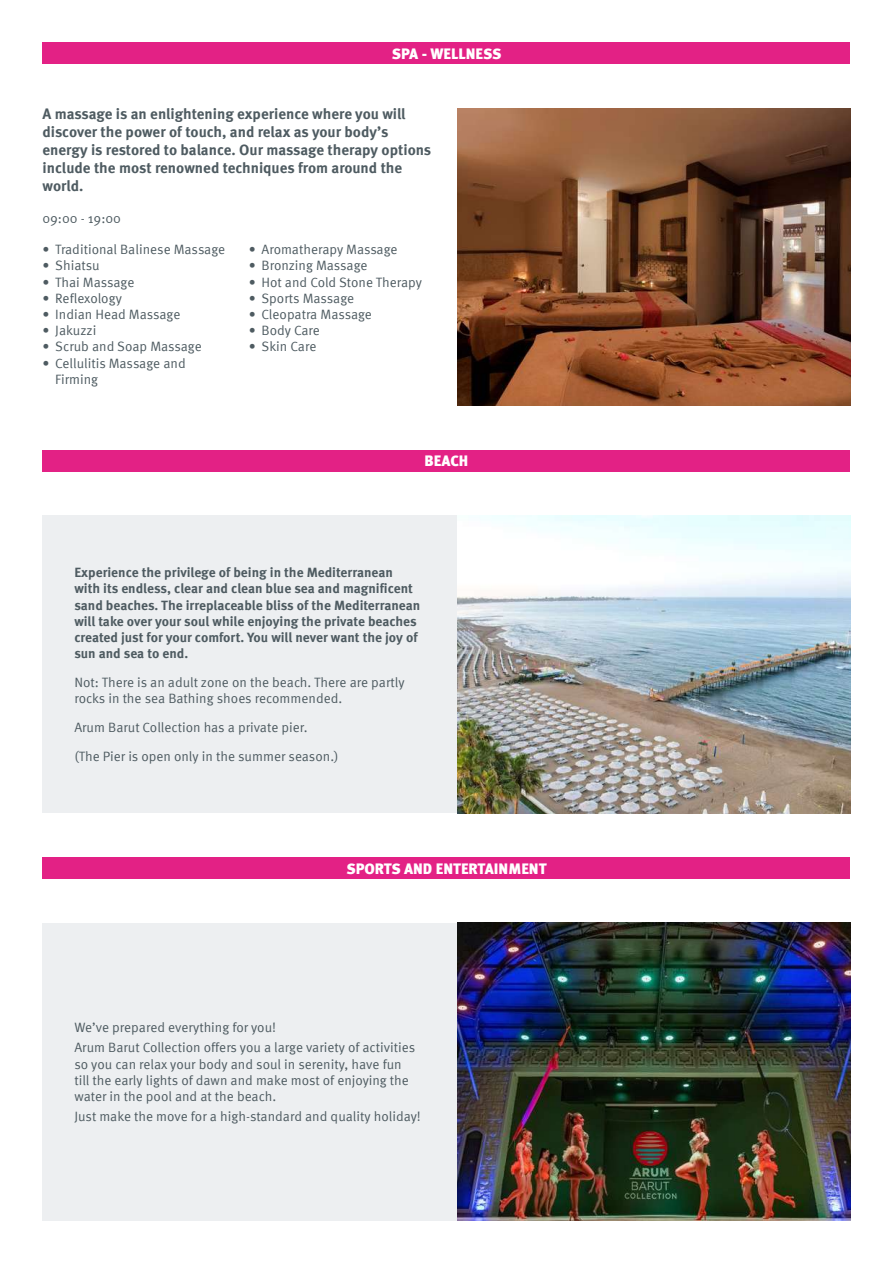
<style>
.page{position:relative;width:893px;height:1263px;background:#fff}
.page>*{position:absolute;margin:0;border:0;box-sizing:border-box;transform-origin:0 0}
.t1{font:700 15px/18px "Meta Pro";color:#4e5b61}
.t2{font:900 15px "Meta Pro";color:#fff}
.t3{font:13.5px/16.2px "Meta Pro";color:#4e5b61}
.t4{font:700 13.5px/16.2px "Meta Pro";color:#4e5b61}
</style>
<div class="page">
<div style="left:43px;top:515px;width:414px;height:298px;background:#edeff1"></div>
<div style="left:43px;top:923px;width:414px;height:297px;background:#edeff1"></div>
<img style="left:457px;top:108px;width:393px;height:298px">
<div style="left:43px;top:857px;width:807px;height:21px;background:#e32185"></div>
<div style="left:43px;top:450px;width:807px;height:21px;background:#e32185"></div>
<div style="left:43px;top:43px;width:807px;height:21px;background:#e32185"></div>
<img style="left:457px;top:515px;width:393px;height:298px">
<img style="left:457px;top:923px;width:393px;height:297px">
<p class="t2" style="left:392px;top:44px;width:111px">SPA - WELLNESS</p>
<p class="t1" style="left:43px;top:105px;width:390px">A massage is an enlightening experience where you will discover the power of touch, and relax as your body’s energy is restored to balance. Our massage therapy options include the most renowned techniques from around the world.</p>
<p class="t3" style="left:43px;top:210px;width:80px">09:00 - 19:00</p>
<p class="t3" style="left:43px;top:242px;width:184px">• Traditional Balinese Massage</p>
<p class="t3" style="left:43px;top:258px;width:59px">• Shiatsu</p>
<p class="t3" style="left:43px;top:274px;width:93px">• Thai Massage</p>
<p class="t3" style="left:43px;top:290px;width:81px">• Reflexology</p>
<p class="t3" style="left:43px;top:306px;width:139px">• Indian Head Massage</p>
<p class="t3" style="left:43px;top:323px;width:55px">• Jakuzzi</p>
<p class="t3" style="left:43px;top:339px;width:161px">• Scrub and Soap Massage</p>
<p class="t3" style="left:55px;top:355px;width:132px;text-indent:-13px">• Cellulitis Massage and<br>Firming</p>
<p class="t3" style="left:249px;top:242px;width:150px">• Aromatherapy Massage</p>
<p class="t3" style="left:249px;top:258px;width:120px">• Bronzing Massage</p>
<p class="t3" style="left:249px;top:274px;width:175px">• Hot and Cold Stone Therapy</p>
<p class="t3" style="left:249px;top:290px;width:107px">• Sports Massage</p>
<p class="t3" style="left:249px;top:306px;width:125px">• Cleopatra Massage</p>
<p class="t3" style="left:249px;top:323px;width:73px">• Body Care</p>
<p class="t3" style="left:249px;top:339px;width:69px">• Skin Care</p>
<p class="t2" style="left:425px;top:452px;width:45px">BEACH</p>
<p class="t4" style="left:74px;top:565px;width:347px">Experience the privilege of being in the Mediterranean with its endless, clear and clean blue sea and magnificent sand beaches. The irreplaceable bliss of the Mediterranean will take over your soul while enjoying the private beaches created just for your comfort. You will never want the joy of sun and sea to end.</p>
<p class="t3" style="left:74px;top:675px;width:332px">Not: There is an adult zone on the beach. There are partly rocks in the sea Bathing shoes recommended.</p>
<p class="t3" style="left:74px;top:713px;width:266px;line-height:29px">Arum Barut Collection has a private pier.<br>(The Pier is open only in the summer season.)</p>
<p class="t2" style="left:346px;top:859px;width:202px">SPORTS AND ENTERTAINMENT</p>
<p class="t3" style="left:74px;top:1017px;width:342px;line-height:20.4px">We’ve prepared everything for you!<br>Arum Barut Collection offers you a large variety of activities</p>
<p class="t3" style="left:74px;top:1056px;width:336px">so you can relax your body and soul in serenity, have fun till the early lights of dawn and make most of enjoying the water in the pool and at the beach.</p>
<p class="t3" style="left:74px;top:1109px;width:348px">Just make the move for a high-standard and quality holiday!</p>
</div>
